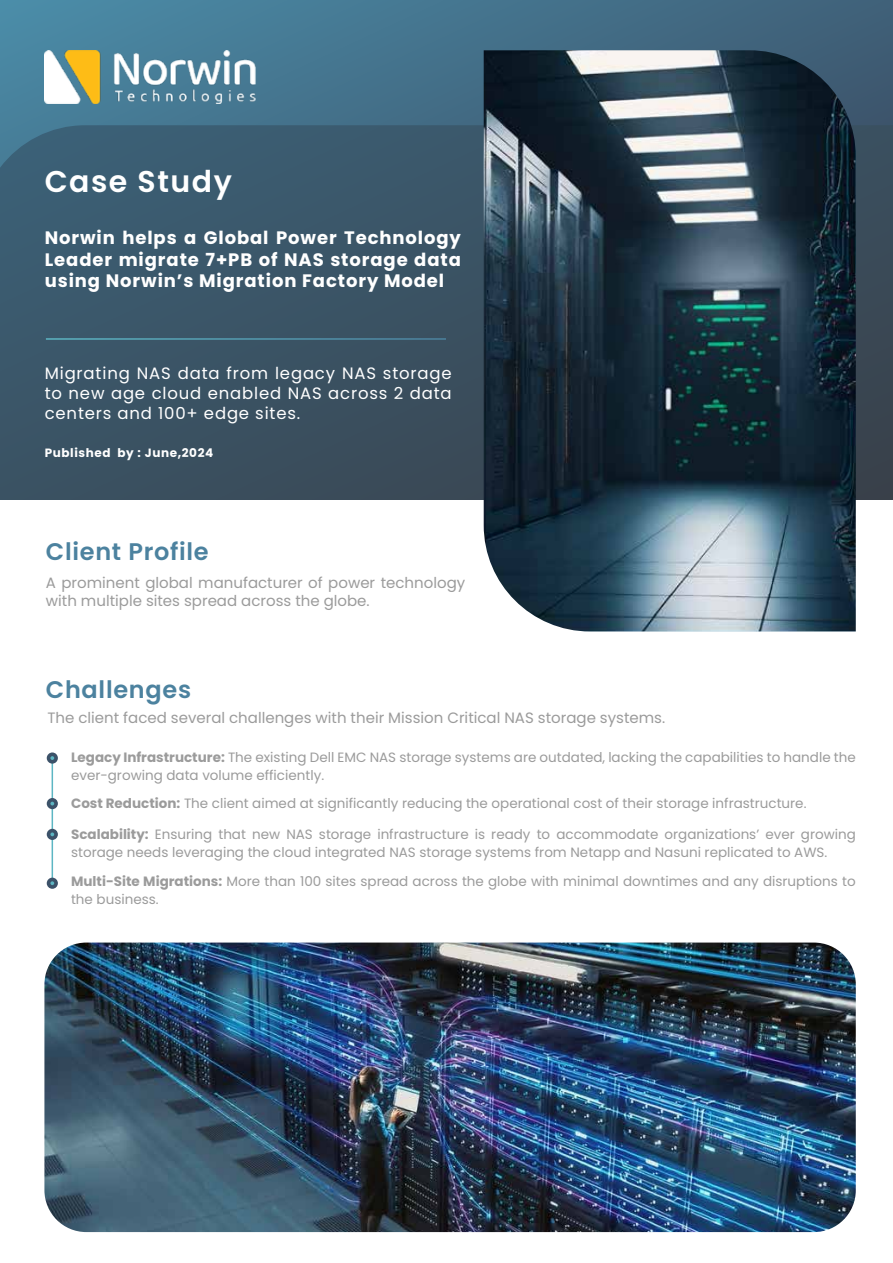
<style>
.page{position:relative;width:893px;height:1263px;background:#fff}
.page>*{position:absolute;margin:0;border:0;box-sizing:border-box;transform-origin:0 0}
.t1{font:600 30px "Poppins";letter-spacing:.05em;color:#fff}
.t2{font:600 24px "Poppins";letter-spacing:.03em;color:#4c829f}
.t3{font:700 18px/21.6px "Poppins";letter-spacing:.05em;color:#fff;text-align:justify}
.t4{font:16.5px/19.8px "Poppins";letter-spacing:.05em;color:#fff;text-align:justify}
.t5{font:15px/18px "Poppins";color:#9b9b9b}
.t6{font:13.5px/18px "Poppins";color:#9b9b9b}
.t7{font:700 12px "Poppins";letter-spacing:.05em;color:#fff}
.s1{font-weight:700}
</style>
<div class="page">
<svg style="left:0;top:168px;width:893px;height:331px;background:#3a5364"></svg>
<svg style="left:0;top:0;width:893px;height:168px;background:#426e87"></svg>
<img style="left:484px;top:50px;width:372px;height:581px">
<hr style="left:52px;top:758px;width:1px;height:125px;background:#5db6c3">
<div style="left:47px;top:752px;width:11px;height:12px;background:#3c5269;border-radius:50%"></div>
<svg style="left:50px;top:756px;width:4px;height:4px"></svg>
<div style="left:47px;top:798px;width:11px;height:11px;background:#3c5269;border-radius:50%"></div>
<svg style="left:50px;top:802px;width:4px;height:3px"></svg>
<div style="left:47px;top:829px;width:11px;height:11px;background:#3c5269;border-radius:50%"></div>
<svg style="left:50px;top:832px;width:4px;height:4px"></svg>
<div style="left:47px;top:878px;width:11px;height:11px;background:#3c5269;border-radius:50%"></div>
<svg style="left:50px;top:881px;width:4px;height:4px"></svg>
<hr style="left:46px;top:338px;width:400px;height:2px;background:#fff">
<img style="left:45px;top:51px;width:216px;height:52px">
<img style="left:44px;top:942px;width:812px;height:290px">
<h1 class="t1" style="left:45px;top:164px;width:189px">Case Study</h1>
<h3 class="t3" style="left:45px;top:227px;width:418px">Norwin helps a Global Power Technology Leader migrate 7+PB of NAS storage data using Norwin’s Migration Factory Model</h3>
<p class="t4" style="left:45px;top:364px;width:409px">Migrating NAS data from legacy NAS storage to new age cloud enabled NAS across 2 data centers and 100+ edge sites.</p>
<p class="t7" style="left:45px;top:446px;width:170px">Published by : June,2024</p>
<h2 class="t2" style="left:46px;top:538px;width:164px">Client Profile</h2>
<p class="t5" style="left:46px;top:574px;width:421px">A prominent global manufacturer of power technology with multiple sites spread across the globe.</p>
<h2 class="t2" style="left:46px;top:676px;width:147px">Challenges</h2>
<p class="t5" style="left:47px;top:709px;width:619px">The client faced several challenges with their Mission Critical NAS storage systems.</p>
<p class="t6" style="left:71px;top:749px;width:786px"><span class="s1">Legacy Infrastructure:</span> The existing Dell EMC NAS storage systems are outdated, lacking the capabilities to handle the ever-growing data volume efficiently.</p>
<p class="t6" style="left:71px;top:794px;width:737px"><span class="s1">Cost Reduction:</span> The client aimed at significantly reducing the operational cost of their storage infrastructure.</p>
<p class="t6" style="left:71px;top:825px;width:786px"><span class="s1">Scalability:</span> Ensuring that new NAS storage infrastructure is ready to accommodate organizations’ ever growing storage needs leveraging the cloud integrated NAS storage systems from Netapp and Nasuni replicated to AWS.</p>
<p class="t6" style="left:71px;top:872px;width:786px"><span class="s1">Multi-Site Migrations:</span> More than 100 sites spread across the globe with minimal downtimes and any disruptions to the business.</p>
</div>
